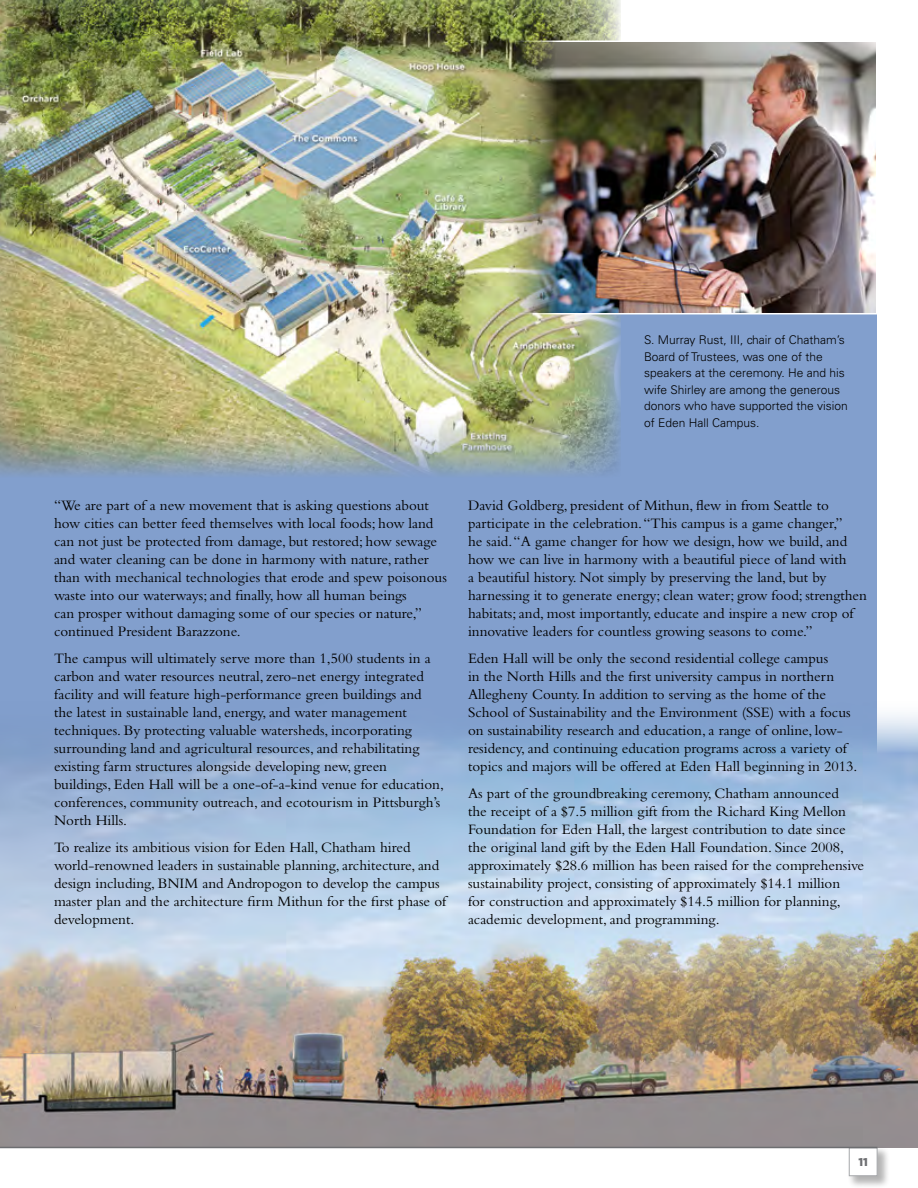
<style>
.page{position:relative;width:918px;height:1188px;background:#fff}
.page>*{position:absolute;margin:0;border:0;box-sizing:border-box;transform-origin:0 0}
.t1{font:15px/18px "Bembo";color:#000}
.t2{font:300 12px/16.5px "Univers";color:#000}
.t3{font:900 11.25px "Gotham";color:#6d6e71}
</style>
<div class="page">
<div style="left:0;top:41px;width:877px;height:1106px;background:#829fcd"></div>
<img style="left:0;top:0;width:621px;height:475px">
<img style="left:0;top:714px;width:918px;height:434px">
<div style="left:848px;top:1145px;width:42px;height:43px;background:#000;opacity:.3"></div>
<div style="left:849px;top:1148px;width:29px;height:28px;background:#fff;border:1px solid #a7a9ac"></div>
<hr style="left:0;top:1147px;width:878px;height:1px;background:#6d6e71">
<img style="left:506px;top:43px;width:369px;height:268px">
<div style="left:503px;top:40px;width:375px;height:274px;border:2px solid #fff"></div>
<p class="t2" style="left:644px;top:332px;width:205px">S. M urray Rust, III , chair of Chatham’s Board of Trustees, was one of the speakers at the ceremony. H e and his wife Shirley are among the generous donors who have supported the vision of Eden Hall Campus.</p>
<p class="t1" style="left:54px;top:496px;width:394px">“We are part of a new movement that is asking questions about how cities can better feed themselves with local foods; how land can not just be protected from damage, but restored; how sewage and water cleaning can be done in harmony with nature, rather than with mechanical technologies that erode and spew poisonous waste into our waterways; and finally, how all human beings<br>can prosper without damaging some of our species or nature,” continued President Barazzone.</p>
<p class="t1" style="left:54px;top:649px;width:391px">The campus will ultimately serve more than 1,500 students in a carbon and water resources neutral, zero-net energy integrated facility and will feature high-performance green buildings and the latest in sustainable land, energy, and water management techniques. By protecting valuable watersheds, incorporating surrounding land and agricultural resources, and rehabilitating existing farm structures alongside developing new, green buildings, Eden Hall will be a one-of-a-kind venue for education, conferences, community outreach, and ecotourism in Pittsburgh’s North Hills.</p>
<p class="t1" style="left:54px;top:838px;width:394px">To realize its ambitious vision for Eden Hall, Chatham hired world-renowned leaders in sustainable planning, architecture, and design including, BNIM and Andropogon to develop the campus master plan and the architecture firm Mithun for the first phase of development.</p>
<p class="t1" style="left:468px;top:496px;width:401px">David Goldberg, president of Mithun, flew in from Seattle to participate in the celebration. “This campus is a game changer,”<br>he said. “A game changer for how we design, how we build, and how we can live in harmony with a beautiful piece of land with<br>a beautiful history. Not simply by preserving the land, but by harnessing it to generate energy; clean water; grow food; strengthen habitats; and, most importantly, educate and inspire a new crop of innovative leaders for countless growing seasons to come.”</p>
<p class="t1" style="left:468px;top:649px;width:391px">Eden Hall will be only the second residential college campus<br>in the North Hills and the first university campus in northern Allegheny County. In addition to serving as the home of the School of Sustainability and the Environment (SSE) with a focus on sustainability research and education, a range of online, low&shy;residency, and continuing education programs across a variety of topics and majors will be offered at Eden Hall beginning in 2013.</p>
<p class="t1" style="left:468px;top:784px;width:398px">As part of the groundbreaking ceremony, Chatham announced<br>the receipt of a $7.5 million gift from the Richard King Mellon Foundation for Eden Hall, the largest contribution to date since the original land gift by the Eden Hall Foundation. Since 2008, approximately $28.6 million has been raised for the comprehensive sustainability project, consisting of approximately $14.1 million<br>for construction and approximately $14.5 million for planning, academic development, and programming.</p>
<p class="t3" style="left:858px;top:1155px;width:11px">11</p>
</div>
